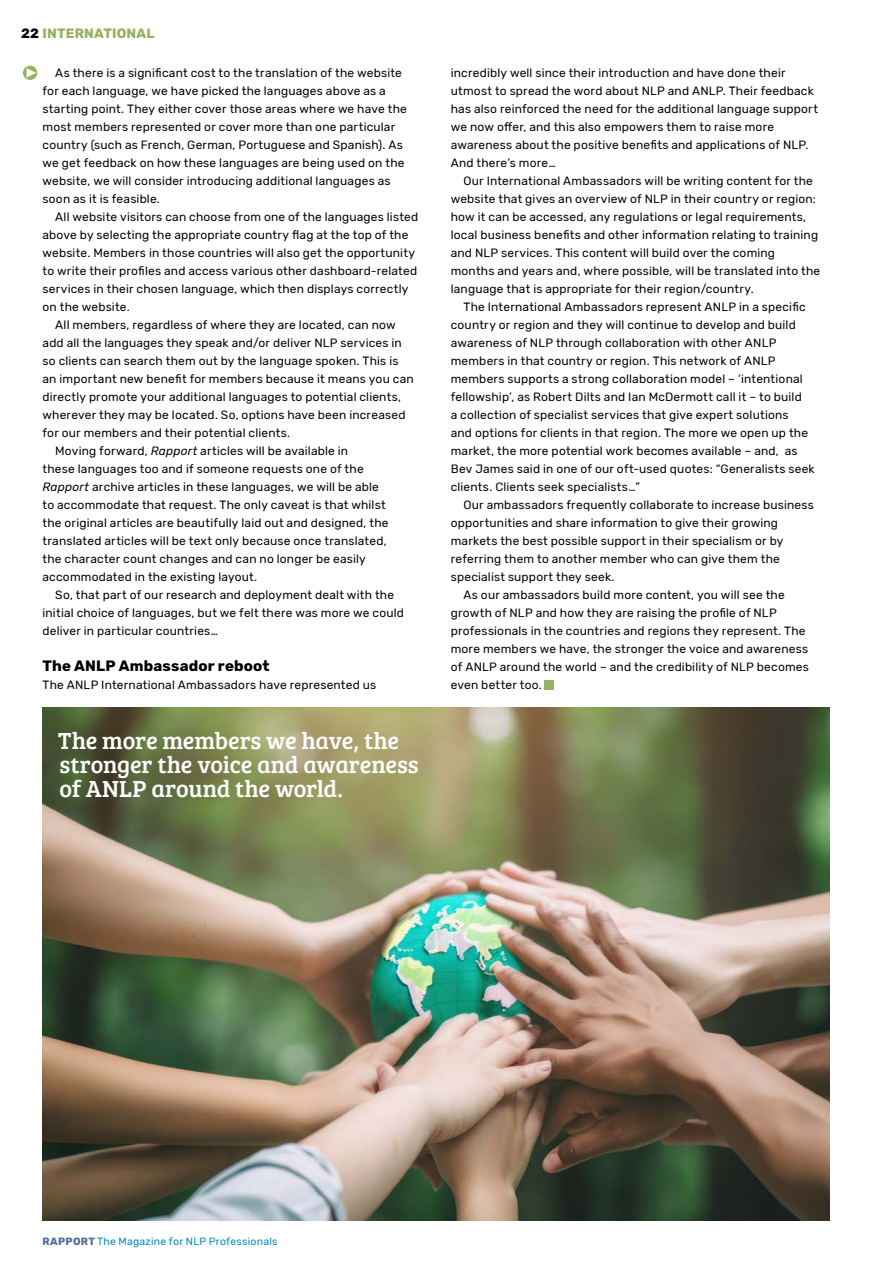
<style>
.page{position:relative;width:893px;height:1263px;background:#fff}
.page>*{position:absolute;margin:0;border:0;box-sizing:border-box;transform-origin:0 0}
.t1{font:24px/24px "Bree Serif";letter-spacing:-.01em;color:#fff}
.t2{font:700 15px "Rubik";letter-spacing:.01em;color:#000}
.t3{font:700 13.5px "Rubik";color:#96b161}
.t4{font:12px/18px "Rubik";letter-spacing:.015em;color:#000}
.t5{font:10.5px "Rubik";letter-spacing:.02em;color:#0087cb}
.s1{color:#000}
.s2{font-style:italic}
.s3{font-weight:700;color:#526e9a}
</style>
<div class="page">
<img style="left:43px;top:707px;width:786px;height:513px">
<svg style="left:23px;top:66px;width:14px;height:14px"></svg>
<div style="left:545px;top:680px;width:9px;height:9px;background:#96b161"></div>
<p class="t3" style="left:21px;top:26px;width:31px"><span class="s1">22</span>international</p>
<p class="t4" style="left:43px;top:64px;width:366px;text-indent:13px">As there is a significant cost to the translation of the website for each language, we have picked the languages above as a starting point. They either cover those areas where we have the most members represented or cover more than one particular country (such as French, German, Portuguese and Spanish). As we get feedback on how these languages are being used on the website, we will consider introducing additional languages as soon as it is feasible.</p>
<p class="t4" style="left:55px;top:208px;width:365px">All website visitors can choose from one of the languages listed</p>
<p class="t4" style="left:43px;top:226px;width:367px">above by selecting the appropriate country flag at the top of the</p>
<p class="t4" style="left:43px;top:244px;width:374px">website. Members in those countries will also get the opportunity</p>
<p class="t4" style="left:43px;top:262px;width:376px">to write their profiles and access various other dashboard-related</p>
<p class="t4" style="left:43px;top:280px;width:367px">services in their chosen language, which then displays correctly</p>
<p class="t4" style="left:43px;top:298px;width:89px">on the website.</p>
<p class="t4" style="left:55px;top:316px;width:342px">All members, regardless of where they are located, can now</p>
<p class="t4" style="left:43px;top:334px;width:361px">add all the languages they speak and/or deliver NLP services in</p>
<p class="t4" style="left:43px;top:352px;width:357px">so clients can search them out by the language spoken. This is</p>
<p class="t4" style="left:43px;top:370px;width:373px">an important new benefit for members because it means you can</p>
<p class="t4" style="left:43px;top:388px;width:360px">directly promote your additional languages to potential clients,</p>
<p class="t4" style="left:43px;top:406px;width:365px">wherever they may be located. So, options have been increased</p>
<p class="t4" style="left:43px;top:424px;width:249px">for our members and their potential clients.</p>
<p class="t4" style="left:55px;top:442px;width:294px">Moving forward, <span class="s2">Rapport</span> articles will be available in</p>
<p class="t4" style="left:43px;top:460px;width:323px">these languages too and if someone requests one of the</p>
<p class="t4" style="left:43px;top:478px;width:338px"><span class="s2">Rapport</span> archive articles in these languages, we will be able</p>
<p class="t4" style="left:43px;top:496px;width:345px">to accommodate that request. The only caveat is that whilst</p>
<p class="t4" style="left:43px;top:514px;width:348px">the original articles are beautifully laid out and designed, the</p>
<p class="t4" style="left:43px;top:532px;width:346px">translated articles will be text only because once translated,</p>
<p class="t4" style="left:43px;top:550px;width:325px">the character count changes and can no longer be easily</p>
<p class="t4" style="left:43px;top:568px;width:216px">accommodated in the existing layout.</p>
<p class="t4" style="left:55px;top:586px;width:340px">So, that part of our research and deployment dealt with the</p>
<p class="t4" style="left:43px;top:604px;width:363px">initial choice of languages, but we felt there was more we could</p>
<p class="t4" style="left:43px;top:622px;width:177px">deliver in particular countries…</p>
<p class="t2" style="left:43px;top:657px;width:229px">The ANLP Ambassador reboot</p>
<p class="t4" style="left:43px;top:676px;width:335px">The ANLP International Ambassadors have represented us</p>
<h1 class="t1" style="left:58px;top:727px;width:362px">The more members we have, the stronger the voice and awareness of ANLP around the world.</h1>
<p class="t4" style="left:451px;top:64px;width:369px">incredibly well since their introduction and have done their utmost to spread the word about NLP and ANLP. Their feedback has also reinforced the need for the additional language support we now offer, and this also empowers them to raise more awareness about the positive benefits and applications of NLP.<br>And there’s more…</p>
<p class="t4" style="left:451px;top:172px;width:371px;text-indent:13px">Our International Ambassadors will be writing content for the website that gives an overview of NLP in their country or region: how it can be accessed, any regulations or legal requirements, local business benefits and other information relating to training and NLP services. This content will build over the coming months and years and, where possible, will be translated into the language that is appropriate for their region/country.</p>
<p class="t4" style="left:451px;top:298px;width:365px;text-indent:13px">The International Ambassadors represent ANLP in a specific country or region and they will continue to develop and build awareness of NLP through collaboration with other ANLP members in that country or region. This network of ANLP members supports a strong collaboration model – ‘intentional fellowship’, as Robert Dilts and Ian McDermott call it – to build<br>a collection of specialist services that give expert solutions<br>and options for clients in that region. The more we open up the market, the more potential work becomes available – and, as Bev James said in one of our oft-used quotes: “Generalists seek clients. Clients seek specialists…”</p>
<p class="t4" style="left:463px;top:496px;width:352px">Our ambassadors frequently collaborate to increase business</p>
<p class="t4" style="left:451px;top:514px;width:329px">opportunities and share information to give their growing</p>
<p class="t4" style="left:451px;top:532px;width:334px">markets the best possible support in their specialism or by</p>
<p class="t4" style="left:451px;top:550px;width:331px">referring them to another member who can give them the</p>
<p class="t4" style="left:451px;top:568px;width:165px">specialist support they seek.</p>
<p class="t4" style="left:463px;top:586px;width:323px">As our ambassadors build more content, you will see the</p>
<p class="t4" style="left:451px;top:604px;width:327px">growth of NLP and how they are raising the profile of NLP</p>
<p class="t4" style="left:451px;top:622px;width:356px">professionals in the countries and regions they represent. The</p>
<p class="t4" style="left:451px;top:640px;width:359px">more members we have, the stronger the voice and awareness</p>
<p class="t4" style="left:451px;top:658px;width:360px">of ANLP around the world – and the credibility of NLP becomes</p>
<p class="t4" style="left:451px;top:676px;width:93px">even better too.</p>
<p class="t5" style="left:43px;top:1235px;width:236px"><span class="s3">RAPPorT</span> The Magazine for NLP Professionals</p>
</div>
